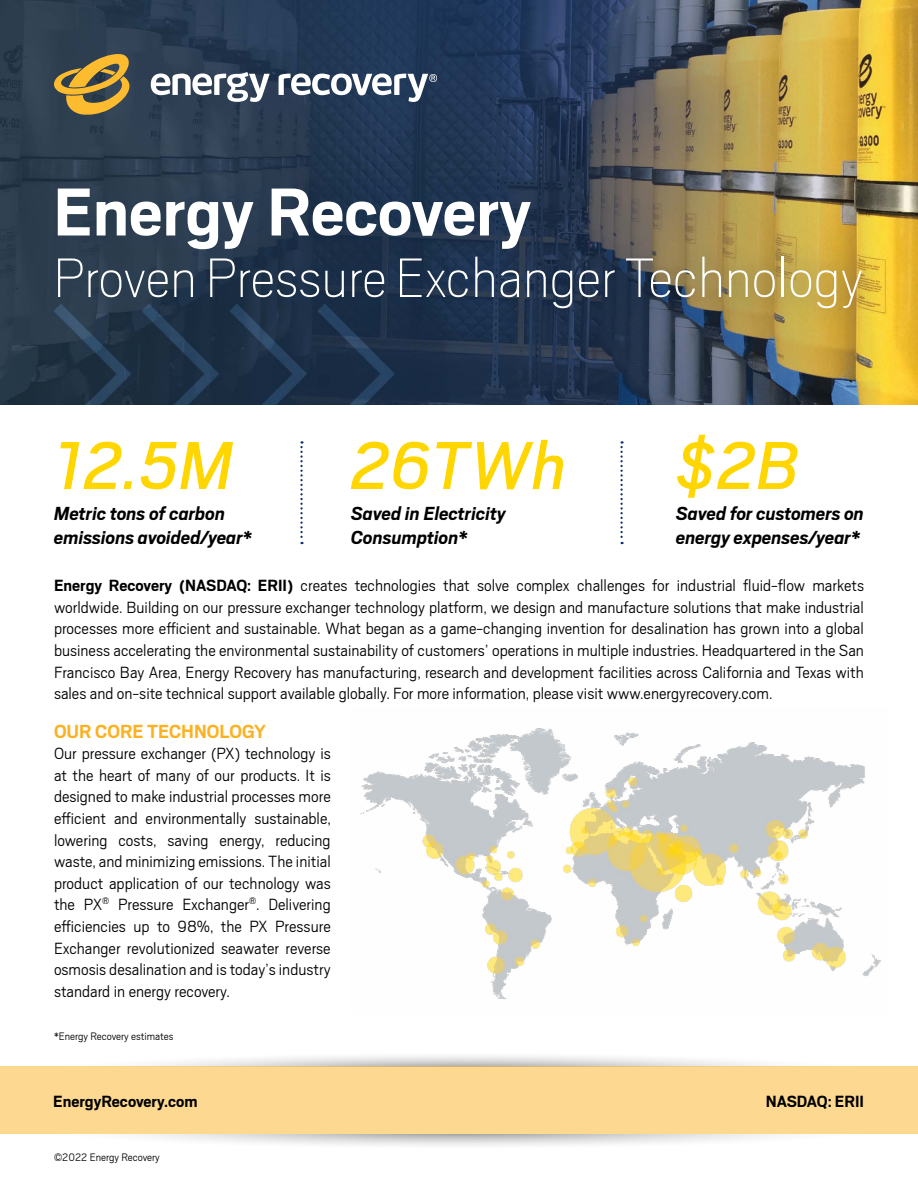
<style>
.page{position:relative;width:918px;height:1188px;background:#fff}
.page>*{position:absolute;margin:0;border:0;box-sizing:border-box;transform-origin:0 0}
.t1{font:700 75px "Scout";color:#fff}
.t2{font:italic 75px "Scout";color:#ffd600}
.t3{font:100 61.5px "Scout";color:#fff}
.t4{font:italic 700 21px/24px "Scout";color:#000}
.t5{font:700 21px "Scout";color:#fcb122}
.t6{font:300 18px/21.6px "Scout";color:#000;text-align:justify}
.t7{font:700 18px "Scout";color:#000}
.t8{font:300 12px "Scout";color:#000}
.s1{font-weight:700}
</style>
<div class="page">
<div style="left:0;top:1066px;width:918px;height:68px;background:#fdd890"></div>
<svg style="left:141px;top:1134px;width:636px;height:12px"></svg>
<svg style="left:151px;top:1056px;width:616px;height:10px"></svg>
<img style="left:0;top:0;width:918px;height:405px">
<div style="left:29px;top:159px;width:860px;height:177px;background:#093266;opacity:.07"></div>
<img style="left:360px;top:728px;width:521px;height:272px">
<svg style="left:54px;top:54px;width:77px;height:61px;background:#907a41"></svg>
<svg style="left:151px;top:72px;width:119px;height:30px"></svg>
<svg style="left:279px;top:74px;width:158px;height:28px"></svg>
<svg style="left:300px;top:441px;width:3px;height:103px"></svg>
<svg style="left:620px;top:441px;width:3px;height:103px"></svg>
<h1 class="t1" style="left:53px;top:172px;width:479px">Energy Recovery</h1>
<h2 class="t3" style="left:53px;top:246px;width:812px">Proven Pressure Exchanger Technology</h2>
<h1 class="t2" style="left:54px;top:426px;width:181px">12.5M</h1>
<p class="t4" style="left:54px;top:501px;width:199px">Metric tons of carbon emissions avoided/year*</p>
<h1 class="t2" style="left:351px;top:426px;width:217px">26TWh</h1>
<p class="t4" style="left:351px;top:501px;width:156px">Saved in Electricity<br>Consumption*</p>
<h1 class="t2" style="left:676px;top:426px;width:125px">$2B</h1>
<p class="t4" style="left:676px;top:501px;width:189px">Saved for customers on energy expenses/year*</p>
<p class="t6" style="left:54px;top:575px;width:812px"><span class="s1">Energy Recovery (NASDAQ: ERII)</span> creates technologies that solve complex challenges for industrial fluid-flow markets worldwide. Building on our pressure exchanger technology platform, we design and manufacture solutions that make industrial processes more efficient and sustainable. What began as a game-changing invention for desalination has grown into a global business accelerating the environmental sustainability of customers’ operations in multiple industries. Headquartered in the San Francisco Bay Area, Energy Recovery has manufacturing, research and development facilities across California and Texas with sales and on-site technical support available globally. For more information, please visit www.energyrecovery.com.</p>
<p class="t5" style="left:54px;top:720px;width:213px">OUR CORE TECHNOLOGY</p>
<p class="t6" style="left:54px;top:743px;width:278px">Our pressure exchanger (PX) technology is at the heart of many of our products. It is designed to make industrial processes more efficient and environmentally sustainable, lowering costs, saving energy, reducing waste, and minimizing emissions. The initial product application of our technology was the PX<sup>®</sup> Pressure Exchanger<sup>®</sup>. Delivering efficiencies up to 98%, the PX Pressure Exchanger revolutionized seawater reverse osmosis desalination and is today’s industry standard in energy recovery.</p>
<p class="t8" style="left:54px;top:1029px;width:121px">*Energy Recovery estimates</p>
<p class="t7" style="left:53px;top:1092px;width:146px">EnergyRecovery.com</p>
<p class="t7" style="left:766px;top:1092px;width:100px">NASDAQ: ERII</p>
<p class="t8" style="left:54px;top:1151px;width:107px">©2022 Energy Recovery</p>
</div>
